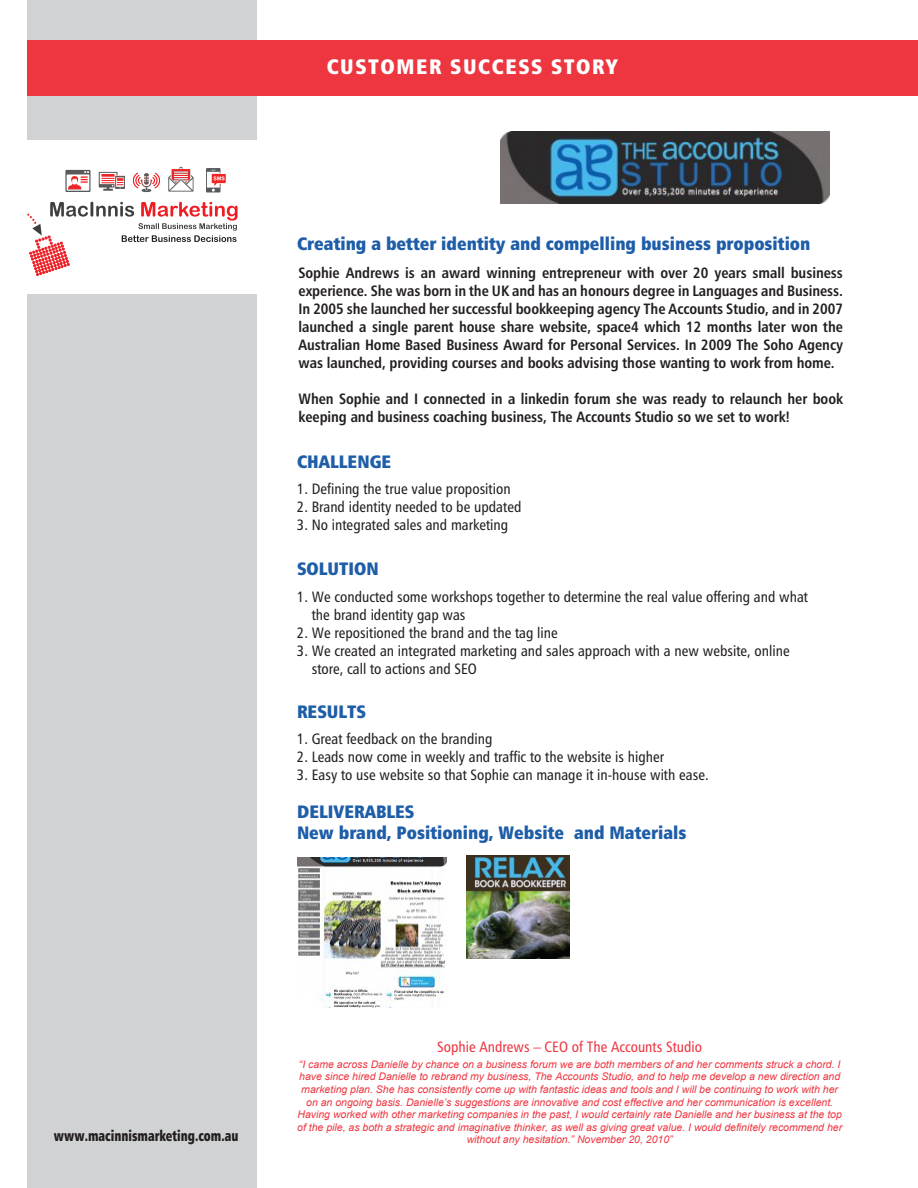
<style>
.page{position:relative;width:918px;height:1188px;background:#fff}
.page>*{position:absolute;margin:0;border:0;box-sizing:border-box;transform-origin:0 0}
.t1{font:21px "Humanist 777 BT Extra Black Cond B";letter-spacing:.075em;color:#fff}
.t2{font:18px/21.6px "Humanist 777 BT Extra Black Cond B";color:#1e5da8}
.t3{font:15px/18px "Humanist 777 BT Bold Condensed B";letter-spacing:-.005em;color:#231f20;text-align:justify}
.t4{font:15px/18px "Humanist 777 BT Roman Condensed B";color:#231f20}
.t5{font:15px "Humanist 777 BT Roman Condensed B";color:#ee3640}
.t6{font:15px "Humanist 777 BT Extra Black Cond B";color:#231f20;scale:.82 1}
.t7{font:italic 10.5px/12.6px "Arial";color:#ee3640;text-align:center}
</style>
<div class="page">
<div style="left:27px;top:0;width:229px;height:1188px;background:#d1d2d4"></div>
<div style="left:0;top:141px;width:256px;height:153px;background:#fff"></div>
<div style="left:27px;top:40px;width:891px;height:56px;background:#ee3640"></div>
<svg style="left:27px;top:202px;width:211px;height:74px"></svg>
<img style="left:132px;top:172px;width:29px;height:21px">
<img style="left:65px;top:169px;width:26px;height:23px">
<img style="left:98px;top:171px;width:27px;height:20px">
<img style="left:168px;top:166px;width:26px;height:26px">
<img style="left:206px;top:168px;width:20px;height:25px">
<img style="left:297px;top:857px;width:150px;height:150px">
<img style="left:467px;top:855px;width:103px;height:103px">
<img style="left:501px;top:131px;width:328px;height:73px">
<h1 class="t1" style="left:327px;top:53px;width:292px">CUSTOMER SUCCESS STORY</h1>
<h2 class="t2" style="left:297px;top:233px;width:515px">Creating a better identity and compelling business proposition</h2>
<p class="t3" style="left:298px;top:263px;width:546px">Sophie Andrews is an award winning entrepreneur with over 20 years small business experience. She was born in the UK and has an honours degree in Languages and Business.<br>In 2005 she launched her successful bookkeeping agency The Accounts Studio, and in 2007 launched a single parent house share website, space4 which 12 months later won the Australian Home Based Business Award for Personal Services. In 2009 The Soho Agency was launched, providing courses and books advising those wanting to work from home.</p>
<h3 class="t3" style="left:298px;top:389px;width:546px">When Sophie and I connected in a linkedin forum she was ready to relaunch her book keeping and business coaching business, The Accounts Studio so we set to work!</h3>
<h2 class="t2" style="left:297px;top:450px;width:96px">CHALLENGE</h2>
<h3 class="t4" style="left:297px;top:480px;width:215px">1. Defining the true value proposition</h3>
<h3 class="t4" style="left:297px;top:498px;width:226px">2. Brand identity needed to be updated</h3>
<h3 class="t4" style="left:297px;top:516px;width:213px">3. No integrated sales and marketing</h3>
<h2 class="t2" style="left:297px;top:558px;width:83px">SOLUTION</h2>
<h3 class="t4" style="left:312px;top:587px;width:498px;text-indent:-15px">1. We conducted some workshops together to determine the real value offering and what the brand identity gap was</h3>
<h3 class="t4" style="left:297px;top:623px;width:262px">2. We repositioned the brand and the tag line</h3>
<h3 class="t4" style="left:312px;top:641px;width:480px;text-indent:-15px">3. We created an integrated marketing and sales approach with a new website, online store, call to actions and SEO</h3>
<h2 class="t2" style="left:297px;top:700px;width:71px">RESULTS</h2>
<h3 class="t4" style="left:297px;top:729px;width:197px">1. Great feedback on the branding</h3>
<h3 class="t4" style="left:297px;top:747px;width:369px">2. Leads now come in weekly and traffic to the website is higher</h3>
<h3 class="t4" style="left:297px;top:765px;width:413px">3. Easy to use website so that Sophie can manage it in-house with ease.</h3>
<h2 class="t2" style="left:297px;top:800px;width:391px">DELIVERABLES<br>New brand, Positioning, Website and Materials</h2>
<h3 class="t6" style="left:54px;top:1126px;width:227px">www.macinnismarketing.com.au</h3>
<h3 class="t5" style="left:437px;top:1037px;width:266px">Sophie Andrews – CEO of The Accounts Studio</h3>
<p class="t7" style="left:297px;top:1058px;width:547px">“I came across Danielle by chance on a business forum we are both members of and her comments struck a chord. I have since hired Danielle to rebrand my business, The Accounts Studio, and to help me develop a new direction and marketing plan. She has consistently come up with fantastic ideas and tools and I will be continuing to work with her on an ongoing basis. Danielle’s suggestions are innovative and cost effective and her communication is excellent.<br>Having worked with other marketing companies in the past, I would certainly rate Danielle and her business at the top of the pile, as both a strategic and imaginative thinker, as well as giving great value. I would definitely recommend her without any hesitation.” November 20, 2010”</p>
</div>
